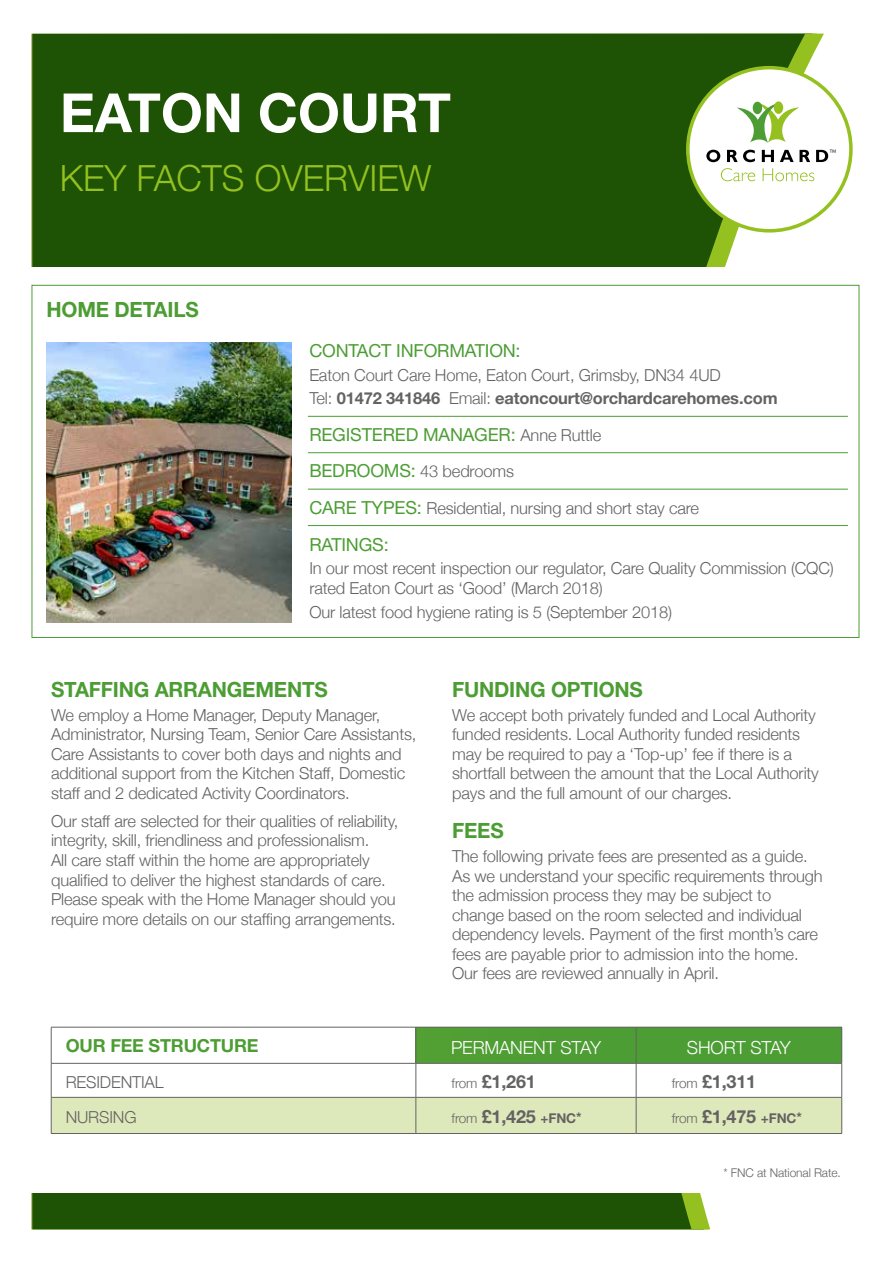
<style>
.page{position:relative;width:893px;height:1263px;background:#fff}
.page>*{position:absolute;margin:0;border:0;box-sizing:border-box;transform-origin:0 0}
.t1{font:700 54px "Helvetica Neue LT Pro";color:#fff}
.t2{font:300 36px "Helvetica Neue";color:#94c11f}
.t3{font:700 21px "Helvetica Neue LT Pro";letter-spacing:-.01em;color:#4c9d34}
.t4{font:18px "Helvetica Neue LT Pro";letter-spacing:-.01em;color:#4c9d34}
.t5{font:700 18px "Helvetica Neue LT Pro";letter-spacing:-.01em;color:#646363}
.t6{font:300 18px "Helvetica Neue";letter-spacing:-.01em;color:#fff}
.t7{font:700 18px "Helvetica Neue LT Pro";letter-spacing:-.01em;color:#4c9d34}
.t8{font:300 16.5px/19.5px "Helvetica Neue";letter-spacing:-.01em;color:#646363}
.t9{font:700 16.5px "Helvetica Neue LT Pro";letter-spacing:-.01em;color:#646363}
.t10{font:300 12px "Helvetica Neue";letter-spacing:-.01em;color:#646363}
.s1{font-family:"Helvetica Neue";font-weight:300}
.s2{font-family:"Helvetica Neue";font-weight:300;font-size:16.5px;color:#646363}
.s3{font-family:"Helvetica Neue LT Pro";font-weight:400;font-size:18px;color:#4c9d34}
.s4{font-family:"Helvetica Neue";font-weight:300;font-size:13.5px}
.s5{font-size:13.5px}
</style>
<div class="page">
<div style="left:32px;top:34px;width:595px;height:1195px;background:#1e5204"></div>
<svg style="left:627px;top:34px;width:197px;height:1195px;fill:#1e5204"></svg>
<div style="left:23px;top:267px;width:827px;height:926px;background:#fff"></div>
<div style="left:688px;top:68px;width:163px;height:163px;background:#fff;border-radius:50%"></div>
<div style="left:686px;top:66px;width:167px;height:167px;border:4px solid #94c11f;border-radius:50%"></div>
<svg style="left:737px;top:103px;width:62px;height:40px"></svg>
<div style="left:753px;top:102px;width:9px;height:12px;background:#4c9d34;border-radius:50%"></div>
<div style="left:774px;top:101px;width:9px;height:13px;background:#94c11f;border-radius:50%"></div>
<svg style="left:706px;top:150px;width:14px;height:12px"></svg>
<svg style="left:727px;top:150px;width:28px;height:12px"></svg>
<svg style="left:762px;top:150px;width:12px;height:12px"></svg>
<svg style="left:780px;top:150px;width:30px;height:12px"></svg>
<svg style="left:816px;top:150px;width:20px;height:12px"></svg>
<svg style="left:721px;top:168px;width:34px;height:13px"></svg>
<svg style="left:763px;top:168px;width:51px;height:13px"></svg>
<img style="left:47px;top:342px;width:244px;height:280px">
<hr style="left:308px;top:416px;width:540px;height:1px;background:#4c9d34">
<hr style="left:308px;top:452px;width:540px;height:1px;background:#4c9d34">
<hr style="left:308px;top:489px;width:540px;height:1px;background:#4c9d34">
<hr style="left:308px;top:525px;width:540px;height:1px;background:#4c9d34">
<div style="left:416px;top:1027px;width:220px;height:36px;background:#4e9e34"></div>
<div style="left:636px;top:1027px;width:206px;height:36px;background:#4c9d34"></div>
<svg style="left:52px;top:1064px;width:789px;height:69px"></svg>
<hr style="left:416px;top:1027px;width:1px;height:36px;background:#646363">
<hr style="left:636px;top:1027px;width:1px;height:36px;background:#646363">
<hr style="left:51px;top:1063px;width:1px;height:34px;background:#646363">
<hr style="left:416px;top:1063px;width:1px;height:34px;background:#646363">
<hr style="left:636px;top:1063px;width:1px;height:34px;background:#646363">
<hr style="left:841px;top:1063px;width:1px;height:34px;background:#646363">
<hr style="left:51px;top:1097px;width:365px;height:1px;background:#646363">
<hr style="left:51px;top:1097px;width:1px;height:36px;background:#646363">
<hr style="left:416px;top:1097px;width:220px;height:1px;background:#646363">
<hr style="left:416px;top:1097px;width:1px;height:36px;background:#646363">
<hr style="left:636px;top:1097px;width:206px;height:1px;background:#646363">
<hr style="left:636px;top:1097px;width:1px;height:36px;background:#646363">
<hr style="left:841px;top:1097px;width:1px;height:36px;background:#646363">
<hr style="left:51px;top:1133px;width:365px;height:1px;background:#646363">
<hr style="left:416px;top:1133px;width:220px;height:1px;background:#646363">
<hr style="left:636px;top:1133px;width:206px;height:1px;background:#646363">
<hr style="left:51px;top:1027px;width:365px;height:1px;background:#646363">
<hr style="left:51px;top:1027px;width:1px;height:36px;background:#646363">
<hr style="left:416px;top:1027px;width:220px;height:1px;background:#646363">
<hr style="left:636px;top:1027px;width:206px;height:1px;background:#646363">
<hr style="left:841px;top:1027px;width:1px;height:36px;background:#646363">
<hr style="left:51px;top:1063px;width:365px;height:1px;background:#646363">
<hr style="left:416px;top:1063px;width:220px;height:1px;background:#646363">
<hr style="left:636px;top:1063px;width:206px;height:1px;background:#646363">
<h1 class="t1" style="left:60px;top:80px;width:393px">EATON COURT</h1>
<h2 class="t2" style="left:60px;top:149px;width:373px">KEY FACTS OVERVIEW</h2>
<p class="t3" style="left:47px;top:296px;width:154px">HOME DETAILS</p>
<p class="t4" style="left:309px;top:339px;width:213px">CONTACT INFORMATION:</p>
<p class="t8" style="left:309px;top:364px;width:413px">Eaton Court Care Home, Eaton Court, Grimsby, DN34 4UD</p>
<p class="t9" style="left:309px;top:388px;width:470px"><span class="s1">Tel:</span> 01472 341846 <span class="s1">Email:</span> eatoncourt@orchardcarehomes.com</p>
<p class="t4" style="left:309px;top:423px;width:293px">REGISTERED MANAGER: <span class="s2">Anne Ruttle</span></p>
<p class="t8" style="left:309px;top:461px;width:206px"><span class="s3">BEDROOMS:</span> 43 bedrooms</p>
<p class="t8" style="left:309px;top:497px;width:391px"><span class="s3">CARE TYPES:</span> Residential, nursing and short stay care</p>
<p class="t4" style="left:309px;top:533px;width:81px">RATINGS:</p>
<p class="t8" style="left:309px;top:557px;width:526px">In our most recent inspection our regulator, Care Quality Commission (CQC) rated Eaton Court as ‘Good’ (March 2018)</p>
<p class="t8" style="left:309px;top:601px;width:364px">Our latest food hygiene rating is 5 (September 2018)</p>
<p class="t3" style="left:51px;top:677px;width:278px">STAFFING ARRANGEMENTS</p>
<p class="t8" style="left:51px;top:704px;width:367px">We employ a Home Manager, Deputy Manager, Administrator, Nursing Team, Senior Care Assistants, Care Assistants to cover both days and nights and additional support from the Kitchen Staff, Domestic staff and 2 dedicated Activity Coordinators.</p>
<p class="t8" style="left:51px;top:810px;width:349px">Our staff are selected for their qualities of reliability, integrity, skill, friendliness and professionalism.<br>All care staff within the home are appropriately qualified to deliver the highest standards of care.<br>Please speak with the Home Manager should you require more details on our staffing arrangements.</p>
<p class="t3" style="left:452px;top:677px;width:192px">FUNDING OPTIONS</p>
<p class="t8" style="left:452px;top:704px;width:368px">We accept both privately funded and Local Authority funded residents. Local Authority funded residents may be required to pay a ‘Top-up’ fee if there is a shortfall between the amount that the Local Authority pays and the full amount of our charges.</p>
<p class="t3" style="left:452px;top:818px;width:53px">FEES</p>
<p class="t8" style="left:452px;top:845px;width:372px">The following private fees are presented as a guide.<br>As we understand your specific requirements through the admission process they may be subject to change based on the room selected and individual dependency levels. Payment of the first month’s care fees are payable prior to admission into the home.<br>Our fees are reviewed annually in April.</p>
<p class="t7" style="left:66px;top:1034px;width:194px">OUR FEE STRUCTURE</p>
<p class="t6" style="left:451px;top:1033px;width:151px">PERMANENT STAY</p>
<p class="t6" style="left:687px;top:1033px;width:105px">SHORT STAY</p>
<p class="t8" style="left:66px;top:1071px;width:99px">RESIDENTIAL</p>
<p class="t5" style="left:452px;top:1071px;width:86px"><span class="s4">from</span> £1,261</p>
<p class="t5" style="left:672px;top:1071px;width:86px"><span class="s4">from</span> £1,311</p>
<p class="t8" style="left:66px;top:1106px;width:72px">NURSING</p>
<p class="t5" style="left:452px;top:1106px;width:131px"><span class="s4">from</span> £1,425 <span class="s5">+FNC*</span></p>
<p class="t5" style="left:672px;top:1106px;width:131px"><span class="s4">from</span> £1,475 <span class="s5">+FNC*</span></p>
<p class="t10" style="left:723px;top:1163px;width:119px">* FNC at National Rate.</p>
</div>
